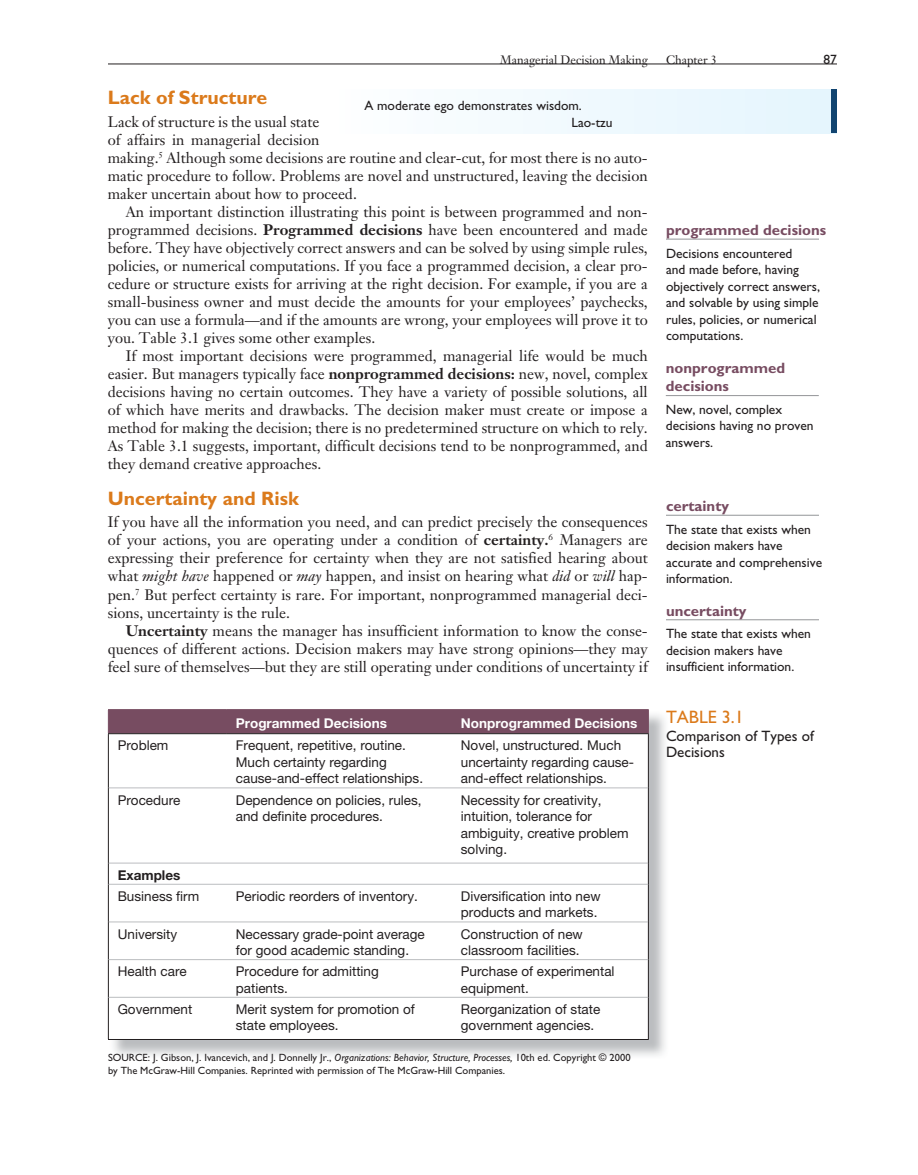
<style>
.page{position:relative;width:918px;height:1175px;background:#fff}
.page>*{position:absolute;margin:0;border:0;box-sizing:border-box;transform-origin:0 0}
.t1{font:700 19.5px "Gill Sans";color:#db7a1b}
.t2{font:18px "Gill Sans";color:#db7a1b}
.t3{font:15px/18px "Janson Text";color:#231f20;text-align:justify}
.t4{font:700 15px/18px "Gill Sans";color:#774c61}
.t5{font:15px/16.5px "Gill Sans";color:#231f20}
.t6{font:13.5px/16.5px "Helvetica Neue";color:#231f20}
.t7{font:13.5px/16.5px "Gill Sans";color:#231f20}
.t8{font:700 13.5px "Helvetica Neue";color:#fff}
.t9{font:700 13.5px "Helvetica Neue";color:#231f20}
.t10{font:12px "Janson Text";color:#231f20}
.t11{font:10.5px/13.5px "Gill Sans";color:#231f20}
.s1{font-weight:700}
.s2{font-style:italic}
</style>
<div class="page">
<hr style="left:108px;top:64px;width:729px;height:1px;background:#231f20">
<hr style="left:666px;top:239px;width:153px;height:1px;background:#939598">
<hr style="left:666px;top:395px;width:153px;height:1px;background:#939598">
<hr style="left:666px;top:515px;width:153px;height:1px;background:#939598">
<hr style="left:666px;top:619px;width:153px;height:1px;background:#939598">
<div style="left:333px;top:90px;width:504px;height:43px;background:#f0f9fe"></div>
<div style="left:831px;top:90px;width:6px;height:43px;background:#114470"></div>
<svg style="left:109px;top:734px;width:539px;height:305px"></svg>
<div style="left:108px;top:709px;width:541px;height:24px;background:#774c61"></div>
<hr style="left:108px;top:733px;width:119px;height:1px;background:#231f20">
<hr style="left:108px;top:734px;width:1px;height:54px;background:#231f20">
<hr style="left:227px;top:733px;width:422px;height:1px;background:#231f20">
<hr style="left:648px;top:734px;width:1px;height:54px;background:#231f20">
<hr style="left:108px;top:788px;width:1px;height:75px;background:#231f20">
<hr style="left:648px;top:788px;width:1px;height:75px;background:#231f20">
<svg style="left:108px;top:863px;width:1px;height:21px"></svg>
<svg style="left:648px;top:863px;width:1px;height:21px"></svg>
<hr style="left:108px;top:884px;width:1px;height:38px;background:#231f20">
<hr style="left:648px;top:884px;width:1px;height:38px;background:#231f20">
<hr style="left:108px;top:922px;width:1px;height:37px;background:#231f20">
<hr style="left:648px;top:922px;width:1px;height:37px;background:#231f20">
<hr style="left:108px;top:959px;width:1px;height:38px;background:#231f20">
<hr style="left:648px;top:959px;width:1px;height:38px;background:#231f20">
<hr style="left:108px;top:997px;width:1px;height:42px;background:#231f20">
<hr style="left:648px;top:997px;width:1px;height:42px;background:#231f20">
<hr style="left:108px;top:1039px;width:541px;height:1px;background:#231f20">
<hr style="left:109px;top:787px;width:539px;height:1px;background:#bbbdc0">
<hr style="left:109px;top:862px;width:539px;height:1px;background:#bbbdc0">
<hr style="left:109px;top:884px;width:539px;height:1px;background:#bbbdc0">
<hr style="left:109px;top:921px;width:539px;height:1px;background:#bbbdc0">
<hr style="left:109px;top:959px;width:539px;height:1px;background:#bbbdc0">
<hr style="left:109px;top:997px;width:539px;height:1px;background:#bbbdc0">
<p class="t10" style="left:500px;top:55px;width:149px">Managerial Decision Making</p>
<p class="t10" style="left:666px;top:55px;width:53px">Chapter 3</p>
<p class="t7" style="left:824px;top:52px;width:15px">87</p>
<h1 class="t1" style="left:108px;top:91px;width:161px">Lack of Structure</h1>
<p class="t3" style="left:108px;top:114px;width:542px;text-align:left">Lack of structure is the usual state<br>of affairs in managerial decision<br>making. <sup>5</sup> Although some decisions are routine and clear-cut, for most there is no auto&shy;matic procedure to follow. Problems are novel and unstructured, leaving the decision maker uncertain about how to proceed.</p>
<p class="t3" style="left:108px;top:204px;width:542px;text-indent:18px">An important distinction illustrating this point is between programmed and non&shy;programmed decisions. <span class="s1">Programmed decisions</span> have been encountered and made before. They have objectively correct answers and can be solved by using simple rules, policies, or numerical computations. If you face a programmed decision, a clear pro&shy;cedure or structure exists for arriving at the right decision. For example, if you are a small-business owner and must decide the amounts for your employees’ paychecks, you can use a formula—and if the amounts are wrong, your employees will prove it to you. Table 3.1 gives some other examples.</p>
<p class="t3" style="left:108px;top:348px;width:542px;text-indent:18px">If most important decisions were programmed, managerial life would be much easier. But managers typically face <span class="s1">nonprogrammed decisions:</span> new, novel, complex decisions having no certain outcomes. They have a variety of possible solutions, all of which have merits and drawbacks. The decision maker must create or impose a method for making the decision; there is no predetermined structure on which to rely.<br>As Table 3.1 suggests, important, difficult decisions tend to be nonprogrammed, and they demand creative approaches.</p>
<h1 class="t1" style="left:108px;top:491px;width:192px">Uncertainty and Risk</h1>
<p class="t3" style="left:108px;top:515px;width:542px">If you have all the information you need, and can predict precisely the consequences of your actions, you are operating under a condition of <span class="s1">certainty.</span> <sup>6</sup> Managers are expressing their preference for certainty when they are not satisfied hearing about what <span class="s2">might have</span> happened or <span class="s2">may</span> happen, and insist on hearing what <span class="s2">did</span> or <span class="s2">will</span> hap&shy;pen. <sup>7</sup> But perfect certainty is rare. For important, nonprogrammed managerial deci&shy;sions, uncertainty is the rule.</p>
<p class="t3" style="left:108px;top:623px;width:542px;text-indent:18px"><span class="s1">Uncertainty</span> means the manager has insufficient information to know the conse&shy;quences of different actions. Decision makers may have strong opinions—they may feel sure of themselves—but they are still operating under conditions of uncertainty if</p>
<p class="t7" style="left:571px;top:99px;width:43px;text-indent:-207px">A moderate ego demonstrates wisdom.<br>Lao-tzu</p>
<p class="t8" style="left:236px;top:718px;width:153px">Programmed Decisions</p>
<p class="t8" style="left:461px;top:718px;width:178px">Nonprogrammed Decisions</p>
<p class="t6" style="left:118px;top:738px;width:52px">Problem</p>
<p class="t6" style="left:236px;top:738px;width:189px">Frequent, repetitive, routine.<br>Much certainty regarding cause-and-effect relationships.</p>
<p class="t6" style="left:461px;top:738px;width:175px">Novel, unstructured. Much uncertainty regarding cause&shy;and-effect relationships.</p>
<p class="t6" style="left:118px;top:792px;width:64px">Procedure</p>
<p class="t6" style="left:236px;top:792px;width:187px">Dependence on policies, rules, and definite procedures.</p>
<p class="t6" style="left:461px;top:792px;width:169px">Necessity for creativity, intuition, tolerance for ambiguity, creative problem solving.</p>
<p class="t9" style="left:118px;top:870px;width:64px">Examples</p>
<p class="t6" style="left:118px;top:889px;width:83px">Business firm</p>
<p class="t6" style="left:236px;top:889px;width:183px">Periodic reorders of inventory.</p>
<p class="t6" style="left:461px;top:889px;width:141px">Diversification into new products and markets.</p>
<p class="t6" style="left:118px;top:926px;width:61px">University</p>
<p class="t6" style="left:236px;top:926px;width:191px">Necessary grade-point average for good academic standing.</p>
<p class="t6" style="left:461px;top:926px;width:123px">Construction of new classroom facilities.</p>
<p class="t6" style="left:118px;top:964px;width:70px">Health care</p>
<p class="t6" style="left:236px;top:964px;width:145px">Procedure for admitting patients.</p>
<p class="t6" style="left:461px;top:964px;width:155px">Purchase of experimental equipment.</p>
<p class="t6" style="left:118px;top:1002px;width:76px">Government</p>
<p class="t6" style="left:236px;top:1002px;width:181px">Merit system for promotion of state employees.</p>
<p class="t6" style="left:461px;top:1002px;width:141px">Reorganization of state government agencies.</p>
<p class="t11" style="left:108px;top:1051px;width:524px">SOURCE: J. Gibson, J. Ivancevich, and J. Donnelly Jr., <span class="s2">Organizations: Behavior, Structure, Processes,</span> 10th ed. Copyright © 2000 by The McGraw-Hill Companies. Reprinted with permission of The McGraw-Hill Companies.</p>
<p class="t4" style="left:666px;top:223px;width:162px">programmed decisions</p>
<p class="t7" style="left:666px;top:246px;width:156px">Decisions encountered<br>and made before, having objectively correct answers, and solvable by using simple rules, policies, or numerical computations.</p>
<p class="t4" style="left:666px;top:361px;width:121px">nonprogrammed decisions</p>
<p class="t7" style="left:666px;top:403px;width:149px">New, novel, complex decisions having no proven answers.</p>
<p class="t4" style="left:666px;top:499px;width:65px">certainty</p>
<p class="t7" style="left:666px;top:522px;width:158px">The state that exists when decision makers have accurate and comprehensive information.</p>
<p class="t4" style="left:666px;top:603px;width:82px">uncertainty</p>
<p class="t7" style="left:666px;top:627px;width:147px">The state that exists when decision makers have insufficient information.</p>
<p class="t2" style="left:666px;top:710px;width:79px">TABLE 3.1</p>
<p class="t5" style="left:666px;top:729px;width:149px">Comparison of Types of<br>Decisions</p>
</div>
